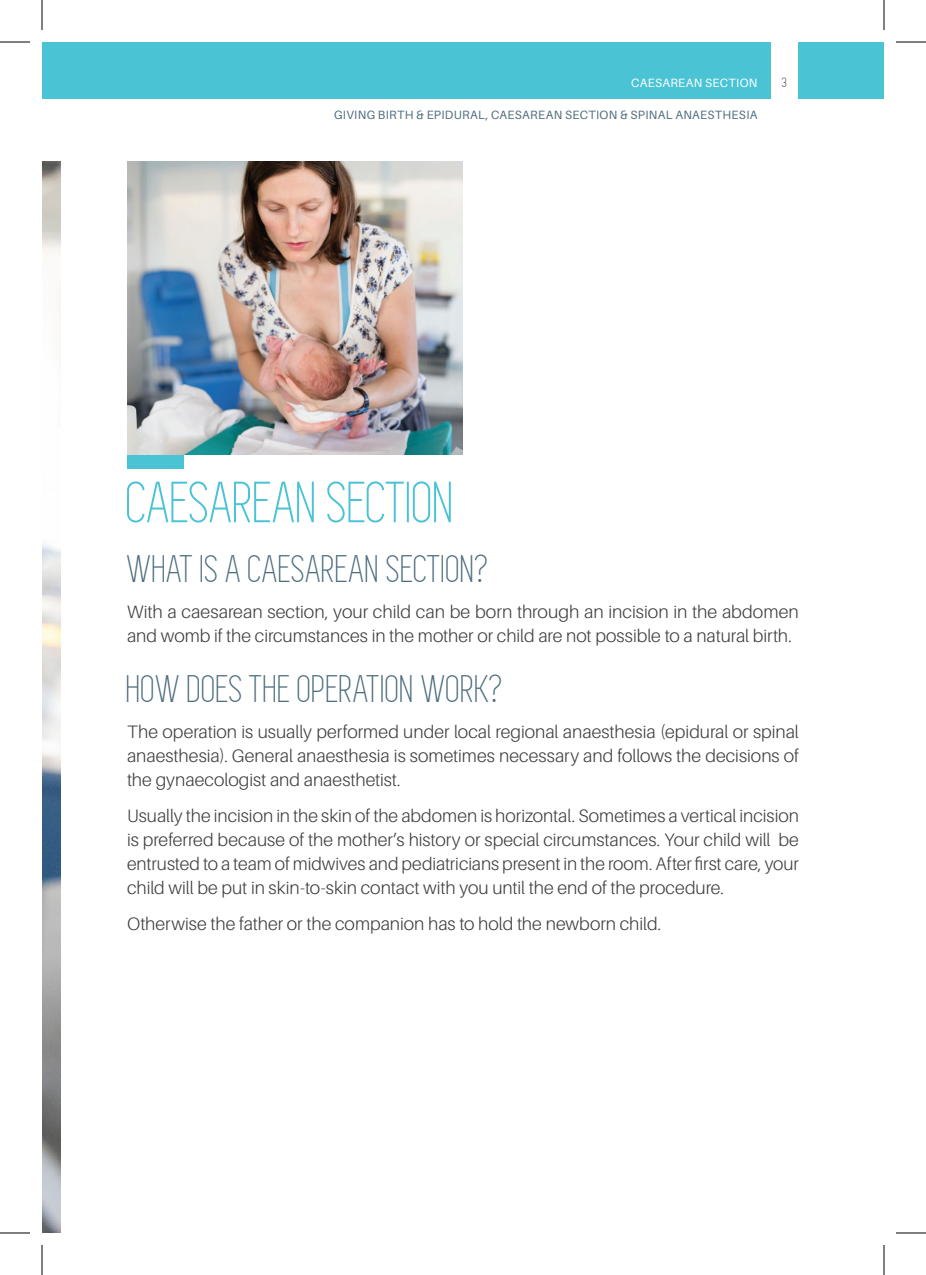
<style>
.page{position:relative;width:926px;height:1275px;background:#fff}
.page>*{position:absolute;margin:0;border:0;box-sizing:border-box;transform-origin:0 0}
.BODY{font:60px "Simplifica";letter-spacing:-.005em;color:#4ac4d5}
.BODY-2{font:40px "Simplifica";letter-spacing:.01em;color:#4d6d7e}
.BODY-3{font:300 18px/24px "Aileron";color:#3e3e3f;text-align:justify}
.t1{font:14px "Simplifica";color:#231f20}
.t2{font:12px "Aileron";letter-spacing:.025em;color:#4d6d7e}
.t3{font:12px "Aileron";letter-spacing:.025em;color:#fff}
</style>
<div class="page">
<div style="left:42px;top:42px;width:729px;height:57px;background:#4ac4d5"></div>
<div style="left:799px;top:42px;width:85px;height:57px;background:#4ac4d5"></div>
<div style="left:127px;top:454px;width:57px;height:14px;background:#4ac4d5"></div>
<img style="left:127px;top:161px;width:336px;height:293px">
<img style="left:42px;top:161px;width:19px;height:1072px">
<hr style="left:0;top:42px;width:30px;height:1px;background:#000">
<hr style="left:896px;top:42px;width:30px;height:1px;background:#000">
<hr style="left:0;top:1232px;width:30px;height:1px;background:#000">
<hr style="left:896px;top:1232px;width:30px;height:1px;background:#000">
<hr style="left:42px;top:0;width:1px;height:30px;background:#000">
<hr style="left:42px;top:1245px;width:1px;height:30px;background:#000">
<hr style="left:884px;top:0;width:1px;height:30px;background:#000">
<hr style="left:884px;top:1245px;width:1px;height:30px;background:#000">
<p class="t3" style="left:631px;top:77px;width:128px">CAESAREAN SECTION</p>
<p class="t2" style="left:334px;top:109px;width:425px">GIVING BIRTH &amp; EPIDURAL, CAESAREAN SECTION &amp; SPINAL ANAESTHESIA</p>
<p class="t1" style="left:782px;top:75px;width:7px">3</p>
<p class="BODY" style="left:127px;top:471px;width:329px">CAESAREAN SECTION</p>
<p class="BODY-2" style="left:127px;top:548px;width:364px">WHAT IS A CAESAREAN SECTION?</p>
<p class="BODY-3" style="left:127px;top:600px;width:673px">With a caesarean section, your child can be born through an incision in the abdomen and womb if the circumstances in the mother or child are not possible to a natural birth.</p>
<p class="BODY-2" style="left:127px;top:668px;width:378px">HOW DOES THE OPERATION WORK?</p>
<p class="BODY-3" style="left:127px;top:720px;width:673px">The operation is usually performed under local regional anaesthesia (epidural or spinal anaesthesia). General anaesthesia is sometimes necessary and follows the decisions of the gynaecologist and anaesthetist.</p>
<p class="BODY-3" style="left:127px;top:804px;width:673px">Usually the incision in the skin of the abdomen is horizontal. Sometimes a vertical incision is preferred because of the mother’s history or special circumstances. Your child will be entrusted to a team of midwives and pediatricians present in the room. After first care, your child will be put in skin-to-skin contact with you until the end of the procedure.</p>
<p class="BODY-3" style="left:127px;top:912px;width:536px">Otherwise the father or the companion has to hold the newborn child.</p>
</div>
